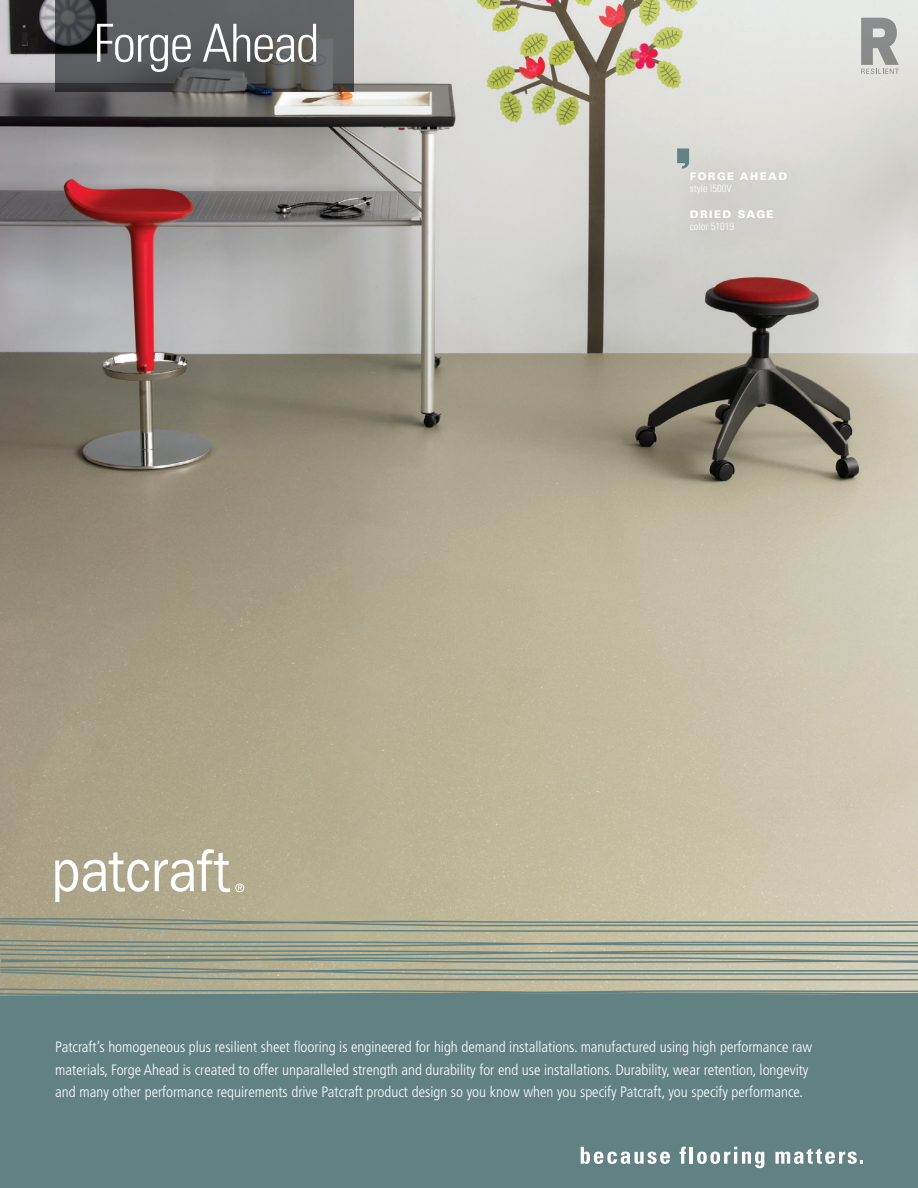
<style>
.page{position:relative;width:918px;height:1188px;background:#fff}
.page>*{position:absolute;margin:0;border:0;box-sizing:border-box;transform-origin:0 0}
.Headline{font:300 condensed 52.5px "Univers LT Std";letter-spacing:-.025em;color:#fff}
.Body{font:300 condensed 15px/22.5px "Frutiger LT Std";color:#fff}
.Style_Descriptor{font:300 condensed 10.5px "Univers LT Std";color:#fff}
.Style_Descriptor-2{font:900 10.5px "Univers LT Std";letter-spacing:.14em;color:#fff}
</style>
<div class="page">
<img style="left:0;top:0;width:918px;height:988px">
<div style="left:0;top:996px;width:918px;height:192px;background:#618183"></div>
<svg style="left:0;top:988px;width:918px;height:8px;background:#8c9a8d"></svg>
<svg style="left:0;top:918px;width:918px;height:14px;background:#a1a693"></svg>
<svg style="left:0;top:939px;width:918px;height:41px;background:#a2a794"></svg>
<svg style="left:55px;top:852px;width:94px;height:50px"></svg>
<svg style="left:155px;top:848px;width:89px;height:44px"></svg>
<svg style="left:55px;top:0;width:299px;height:92px;background:#555657"></svg>
<svg style="left:861px;top:18px;width:38px;height:56px;background:#a9aaa9"></svg>
<div style="left:667px;top:147px;width:152px;height:117px;background:#d3d2cd"></div>
<svg style="left:677px;top:148px;width:12px;height:21px"></svg>
<svg style="left:581px;top:1147px;width:89px;height:17px"></svg>
<svg style="left:680px;top:1147px;width:6px;height:17px"></svg>
<hr style="left:690px;top:1147px;width:3px;height:17px;background:#fff">
<svg style="left:697px;top:1147px;width:67px;height:21px"></svg>
<svg style="left:775px;top:1148px;width:88px;height:16px"></svg>
<p class="Headline" style="left:94px;top:12px;width:227px">Forge Ahead</p>
<p class="Style_Descriptor-2" style="left:690px;top:170px;width:99px">FORGE AHEAD</p>
<p class="Style_Descriptor" style="left:690px;top:182px;width:43px">style I500V</p>
<p class="Style_Descriptor-2" style="left:690px;top:207px;width:85px">DRIED SAGE</p>
<p class="Style_Descriptor" style="left:690px;top:220px;width:46px">color 51019</p>
<p class="Body" style="left:55px;top:1036px;width:759px">Patcraft’s homogeneous plus resilient sheet flooring is engineered for high demand installations. manufactured using high performance raw materials, Forge Ahead is created to offer unparalleled strength and durability for end use installations. Durability, wear retention, longevity and many other performance requirements drive Patcraft product design so you know when you specify Patcraft, you specify performance.</p>
</div>
